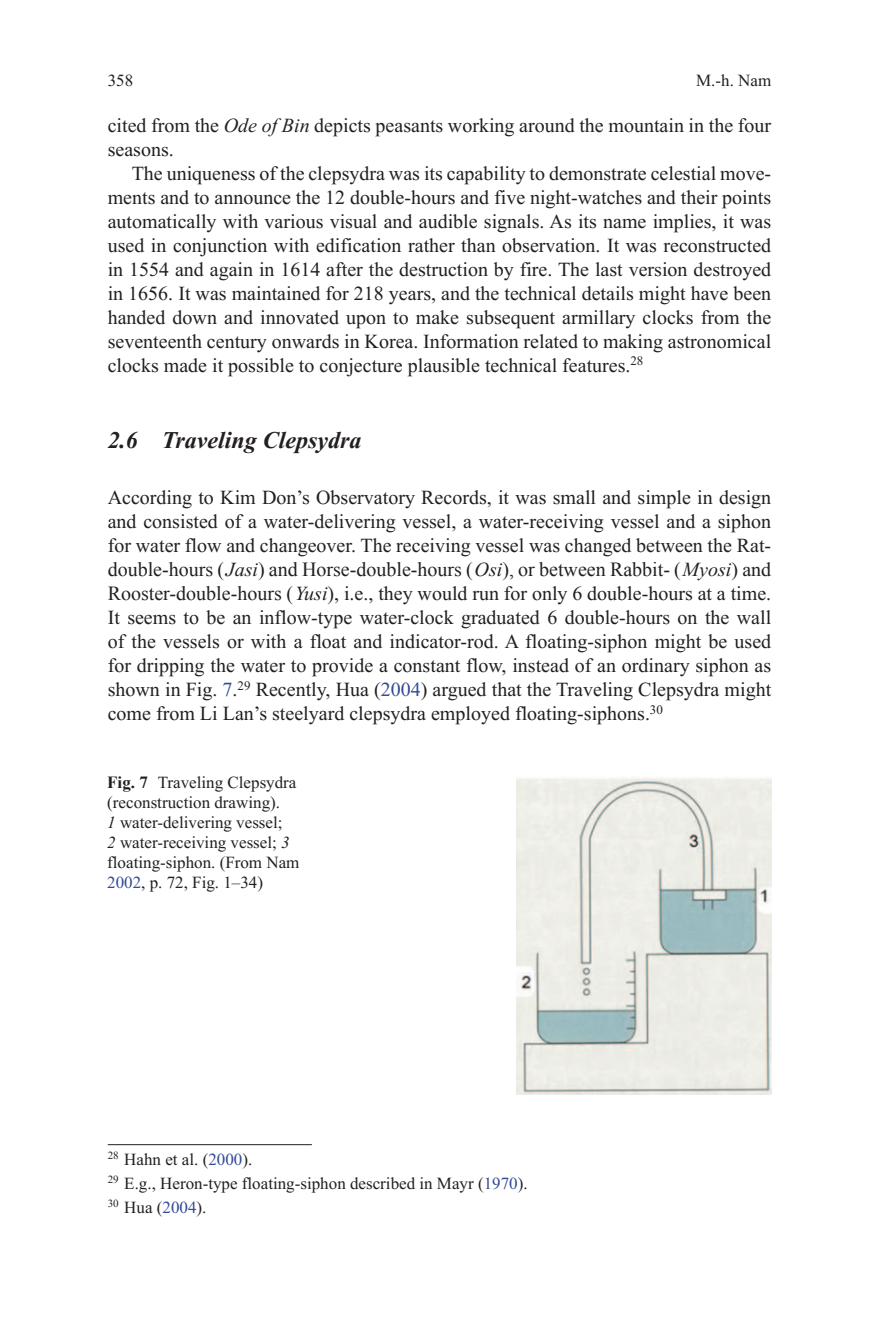
<style>
.page{position:relative;width:879px;height:1333px;background:#fff}
.page>*{position:absolute;margin:0;border:0;box-sizing:border-box;transform-origin:0 0}
.t1{font:italic 700 24px "Times New Roman";color:#231f20}
.t2{font:20px/24px "Times New Roman";color:#231f20;text-align:justify}
.t3{font:20px "Times New Roman PSMT2";color:#231f20}
.t4{font:17px/20px "Times New Roman";color:#231f20}
.s1{font-style:italic}
.s2{font-family:"Times New Roman";font-style:italic}
.s3{font-family:"Times New Roman"}
.s4{font-family:"Times New Roman PSMT2"}
.s5{color:#324a97}
.s6{font-weight:700}
</style>
<div class="page">
<hr style="left:108px;top:1144px;width:204px;height:1px;background:#231f20">
<img style="left:516px;top:778px;width:255px;height:316px">
<p class="t4" style="left:108px;top:70px;width:27px">358</p>
<p class="t4" style="left:696px;top:70px;width:77px">M.-h. Nam</p>
<p class="t2" style="left:108px;top:113px;width:665px">cited from the <span class="s1">Ode of Bin</span> depicts peasants working around the mountain in the four seasons.</p>
<p class="t2" style="left:108px;top:161px;width:665px;text-indent:24px">The uniqueness of the clepsydra was its capability to demonstrate celestial move&shy;ments and to announce the 12 double-hours and five night-watches and their points automatically with various visual and audible signals. As its name implies, it was used in conjunction with edification rather than observation. It was reconstructed in 1554 and again in 1614 after the destruction by fire. The last version destroyed in 1656. It was maintained for 218 years, and the technical details might have been handed down and innovated upon to make subsequent armillary clocks from the seventeenth century onwards in Korea. Information related to making astronomical clocks made it possible to conjecture plausible technical features.<sup>28</sup></p>
<p class="t1" style="left:108px;top:423px;width:255px">2.6 Traveling Clepsydra</p>
<p class="t2" style="left:108px;top:485px;width:665px">According to Kim Don’s Observatory Records, it was small and simple in design and consisted of a water-delivering vessel, a water-receiving vessel and a siphon for water flow and changeover. The receiving vessel was changed between the Rat-</p>
<p class="t3" style="left:108px;top:556px;width:665px">double-hours ( <span class="s2">Jasi</span>) and Horse-double-hours ( <span class="s2">Osi</span>), or between Rabbit- ( <span class="s2">Myosi</span><span class="s3">) and</span></p>
<p class="t2" style="left:108px;top:581px;width:665px"><span class="s4">Rooster-double-hours (</span> <span class="s1">Yusi</span>), i.e., they would run for only 6 double-hours at a time.<br>It seems to be an inflow-type water-clock graduated 6 double-hours on the wall of the vessels or with a float and indicator-rod. A floating-siphon might be used for dripping the water to provide a constant flow, instead of an ordinary siphon as shown in Fig. <span class="s5">7</span>.<sup>29</sup> Recently, Hua (<span class="s5">2004</span>) argued that the Traveling Clepsydra might come from Li Lan’s steelyard clepsydra employed floating-siphons.<sup>30</sup></p>
<p class="t4" style="left:107px;top:772px;width:194px"><span class="s6">Fig. 7</span> Traveling Clepsydra (reconstruction drawing).<br><span class="s1">1</span> water-delivering vessel;<br><span class="s1">2</span> water-receiving vessel; <span class="s1">3 </span>floating-siphon. (From Nam<br><span class="s5">2002</span>, p. 72, Fig. 1–34)</p>
<p class="t4" style="left:108px;top:1146px;width:421px;line-height:24px"><sup>28</sup> Hahn et al. (<span class="s5">2000</span>).<br><sup>29</sup> E.g., Heron-type floating-siphon described in Mayr (<span class="s5">1970</span>).<br><sup>30</sup> Hua (<span class="s5">2004</span>).</p>
</div>
